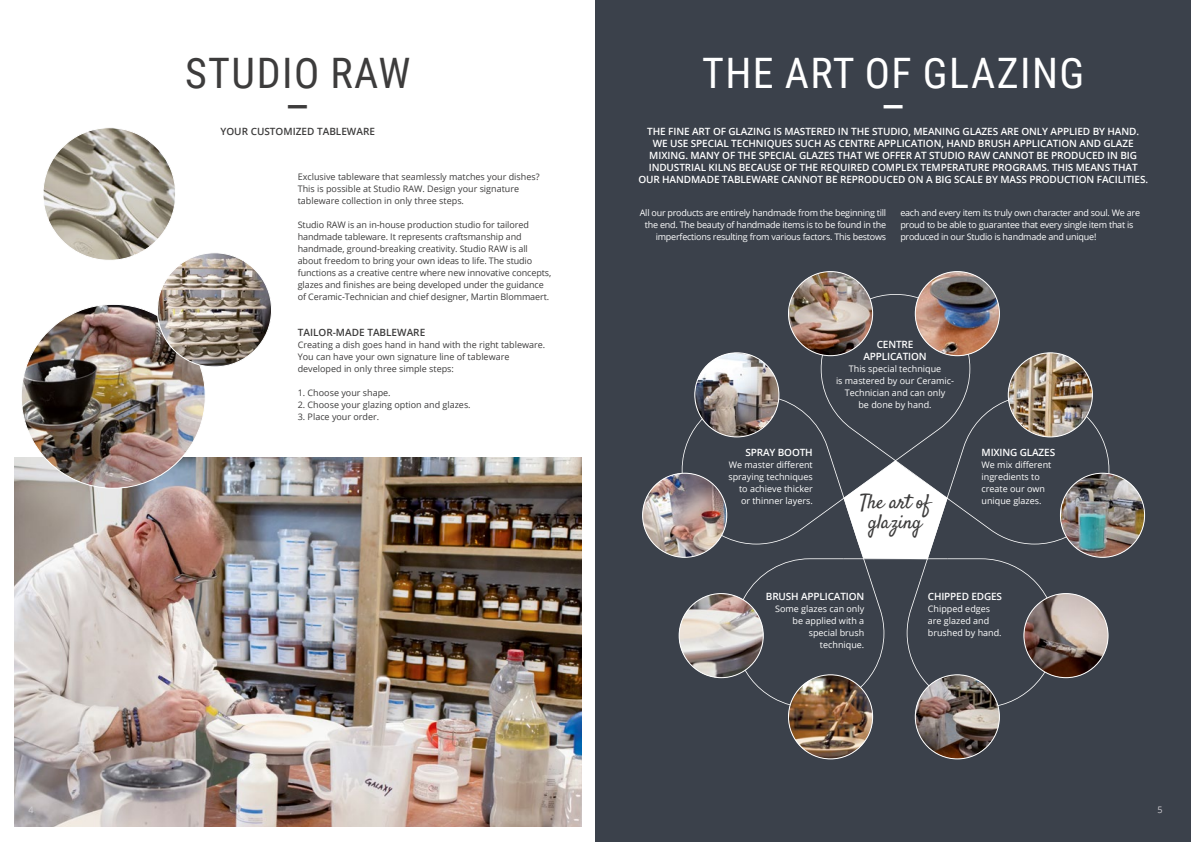
<style>
.page{position:relative;width:1191px;height:842px;background:#fff}
.page>*{position:absolute;margin:0;border:0;box-sizing:border-box;transform-origin:0 0}
.t1{font:46px "Roboto Condensed";color:#3d3c3c}
.t2{font:46px "Roboto Condensed";color:#fff}
.t3{font:42px "Roboto Condensed";letter-spacing:.035em;color:#fff}
.t4{font:42px "Roboto Condensed";letter-spacing:.035em;color:#3d3c3c}
.t5{font:20px/20px "Satisfy";letter-spacing:-.015em;color:#3d3c3c;text-align:center}
.t6{font:600 10px/12px "Open Sans";letter-spacing:-.01em;color:#fff;text-align:center}
.t7{font:600 10px "Open Sans";color:#3d3c3c}
.t8{font:9px/12px "Open Sans";letter-spacing:-.01em;color:#3d3c3c}
.t9{font:9px/12px "Open Sans";letter-spacing:-.025em;color:#fff;text-align:right}
.t10{font:9px/12px "Open Sans";color:#fff}
.t11{font:9px "Open Sans";color:#d1cfd4}
</style>
<div class="page">
<div style="left:595px;top:0;width:596px;height:842px;background:#3b414b"></div>
<img style="left:14px;top:458px;width:567px;height:369px">
<img style="left:21px;top:306px;width:184px;height:182px">
<img style="left:43px;top:128px;width:133px;height:132px;border-radius:66px">
<img style="left:157px;top:253px;width:114px;height:114px;border-radius:57px">
<svg style="left:681px;top:294px;width:428px;height:414px"></svg>
<img style="left:695px;top:353px;width:84px;height:84px;border-radius:42px">
<img style="left:642px;top:473px;width:84px;height:84px;border-radius:42px">
<img style="left:679px;top:594px;width:84px;height:84px;border-radius:42px">
<img style="left:788px;top:675px;width:84px;height:84px;border-radius:42px">
<img style="left:788px;top:272px;width:84px;height:84px;border-radius:42px">
<img style="left:1008px;top:353px;width:84px;height:84px;border-radius:42px">
<img style="left:1060px;top:473px;width:84px;height:84px;border-radius:42px">
<img style="left:1024px;top:594px;width:84px;height:84px;border-radius:42px">
<img style="left:915px;top:675px;width:84px;height:84px;border-radius:42px">
<img style="left:915px;top:272px;width:84px;height:84px;border-radius:42px">
<svg style="left:827px;top:449px;width:136px;height:129px"></svg>
<h2 class="t4" style="left:185px;top:44px;width:227px">STUDIO RAW</h2>
<p class="t7" style="left:220px;top:125px;width:156px">YOUR CUSTOMIZED TABLEWARE</p>
<h1 class="t1" style="left:284px;top:75px;width:28px">–</h1>
<p class="t8" style="left:298px;top:171px;width:243px">Exclusive tableware that seamlessly matches your dishes?<br>This is possible at Studio RAW. Design your signature tableware collection in only three steps.</p>
<p class="t8" style="left:298px;top:219px;width:255px">Studio RAW is an in-house production studio for tailored handmade tableware. It represents craftsmanship and handmade, ground-breaking creativity. Studio RAW is all about freedom to bring your own ideas to life. The studio functions as a creative centre where new innovative concepts, glazes and finishes are being developed under the guidance of Ceramic-Technician and chief designer, Martin Blommaert.</p>
<p class="t7" style="left:298px;top:326px;width:129px">TAILOR-MADE TABLEWARE</p>
<p class="t8" style="left:298px;top:339px;width:249px">Creating a dish goes hand in hand with the right tableware.<br>You can have your own signature line of tableware developed in only three simple steps:</p>
<p class="t8" style="left:298px;top:387px;width:94px">1. Choose your shape.</p>
<p class="t8" style="left:298px;top:398px;width:174px">2. Choose your glazing option and glazes.</p>
<p class="t8" style="left:298px;top:410px;width:83px">3. Place your order.</p>
<h2 class="t3" style="left:702px;top:44px;width:384px">THE ART OF GLAZING</h2>
<p class="t6" style="left:647px;top:125px;width:493px">THE FINE ART OF GLAZING IS MASTERED IN THE STUDIO, MEANING GLAZES ARE ONLY APPLIED BY HAND.</p>
<h1 class="t2" style="left:880px;top:75px;width:28px">–</h1>
<p class="t6" style="left:638px;top:137px;width:511px">WE USE SPECIAL TECHNIQUES SUCH AS CENTRE APPLICATION, HAND BRUSH APPLICATION AND GLAZE MIXING. MANY OF THE SPECIAL GLAZES THAT WE OFFER AT STUDIO RAW CANNOT BE PRODUCED IN BIG INDUSTRIAL KILNS BECAUSE OF THE REQUIRED COMPLEX TEMPERATURE PROGRAMS. THIS MEANS THAT OUR HANDMADE TABLEWARE CANNOT BE REPRODUCED ON A BIG SCALE BY MASS PRODUCTION FACILITIES.</p>
<p class="t9" style="left:640px;top:207px;width:248px">All our products are entirely handmade from the beginning till the end. The beauty of handmade items is to be found in the imperfections resulting from various factors. This bestows</p>
<p class="t9" style="left:900px;top:206px;width:241px;text-align:left">each and every item its truly own character and soul. We are proud to be able to guarantee that every single item that is produced in our Studio is handmade and unique!</p>
<p class="t6" style="left:745px;top:446px;width:69px">SPRAY BOOTH</p>
<p class="t10" style="left:728px;top:459px;width:86px;text-align:right">We master different spraying techniques to achieve thicker or thinner layers.</p>
<p class="t6" style="left:863px;top:338px;width:65px">CENTRE<br>APPLICATION</p>
<p class="t10" style="left:836px;top:363px;width:119px;text-align:center">This special technique<br>is mastered by our Ceramic-<br>Technician and can only<br>be done by hand.</p>
<h3 class="t5" style="left:859px;top:494px;width:72px">The art of glazing</h3>
<p class="t6" style="left:981px;top:446px;width:75px">MIXING GLAZES</p>
<p class="t10" style="left:981px;top:459px;width:71px">We mix different ingredients to create our own unique glazes.</p>
<p class="t6" style="left:766px;top:590px;width:100px">BRUSH APPLICATION</p>
<p class="t10" style="left:775px;top:603px;width:91px;text-align:right">Some glazes can only be applied with a special brush technique.</p>
<p class="t6" style="left:927px;top:590px;width:76px">CHIPPED EDGES</p>
<p class="t10" style="left:927px;top:603px;width:75px">Chipped edges are glazed and brushed by hand.</p>
<p class="t11" style="left:28px;top:803px;width:7px">4</p>
<p class="t11" style="left:1157px;top:803px;width:7px">5</p>
</div>
